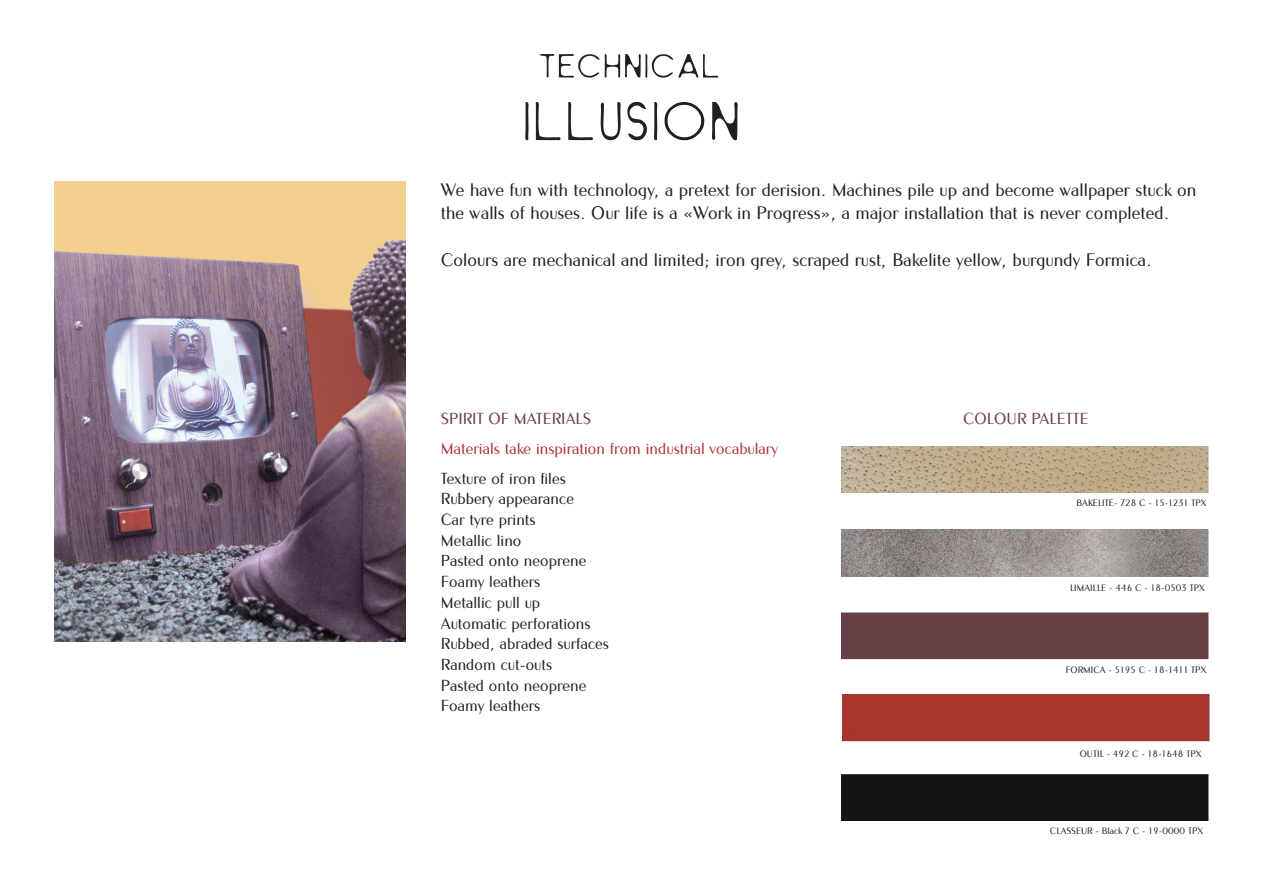
<style>
.page{position:relative;width:1263px;height:893px;background:#fff}
.page>*{position:absolute;margin:0;border:0;box-sizing:border-box;transform-origin:0 0}
.t1{font:700 19.5px/23.4px "Sofia";color:#231f20}
.t2{font:700 17.25px/20.7px "Sofia";color:#231f20}
.t3{font:700 17.25px "Sofia";color:#af3134}
.t4{font:700 17.25px "Sofia";color:#6b3b48}
.t5{font:700 10.05px "Sofia";color:#231f20}
</style>
<div class="page">
<svg style="left:525px;top:102px;width:3px;height:38px"></svg>
<svg style="left:536px;top:102px;width:25px;height:38px"></svg>
<svg style="left:568px;top:102px;width:25px;height:38px"></svg>
<svg style="left:601px;top:102px;width:20px;height:38px"></svg>
<svg style="left:627px;top:102px;width:20px;height:38px"></svg>
<svg style="left:654px;top:102px;width:3px;height:38px"></svg>
<svg style="left:665px;top:102px;width:39px;height:38px"></svg>
<svg style="left:712px;top:102px;width:26px;height:38px"></svg>
<svg style="left:540px;top:54px;width:178px;height:24px"></svg>
<img style="left:54px;top:182px;width:352px;height:460px">
<img style="left:841px;top:446px;width:368px;height:47px">
<img style="left:841px;top:529px;width:368px;height:47px">
<div style="left:841px;top:612px;width:368px;height:47px;background:#683f43"></div>
<img style="left:842px;top:694px;width:368px;height:48px">
<div style="left:841px;top:774px;width:368px;height:47px;background:#151517"></div>
<p class="t1" style="left:441px;top:178px;width:757px">We have fun with technology, a pretext for derision. Machines pile up and become wallpaper stuck on the walls of houses. Our life is a «Work in Progress», a major installation that is never completed.</p>
<p class="t1" style="left:441px;top:248px;width:712px">Colours are mechanical and limited; iron grey, scraped rust, Bakelite yellow, burgundy Formica.</p>
<p class="t4" style="left:441px;top:409px;width:152px">SPIRIT OF MATERIALS</p>
<p class="t3" style="left:441px;top:439px;width:339px">Materials take inspiration from industrial vocabulary</p>
<p class="t2" style="left:441px;top:468px;width:170px">Texture of iron files<br>Rubbery appearance<br>Car tyre prints<br>Metallic lino<br>Pasted onto neoprene<br>Foamy leathers<br>Metallic pull up<br>Automatic perforations<br>Rubbed, abraded surfaces<br>Random cut-outs<br>Pasted onto neoprene<br>Foamy leathers</p>
<p class="t4" style="left:963px;top:409px;width:127px">COLOUR PALETTE</p>
<p class="t5" style="left:1076px;top:497px;width:132px">BAKELITE- 728 C - 15-1231 TPX</p>
<p class="t5" style="left:1070px;top:582px;width:136px">LIMAILLE - 446 C - 18-0503 TPX</p>
<p class="t5" style="left:1066px;top:664px;width:142px">FORMICA - 5195 C - 18-1411 TPX</p>
<p class="t5" style="left:1080px;top:748px;width:123px">OUTIL - 492 C - 18-1648 TPX</p>
<p class="t5" style="left:1050px;top:825px;width:155px">CLASSEUR - Black 7 C - 19-0000 TPX</p>
</div>
